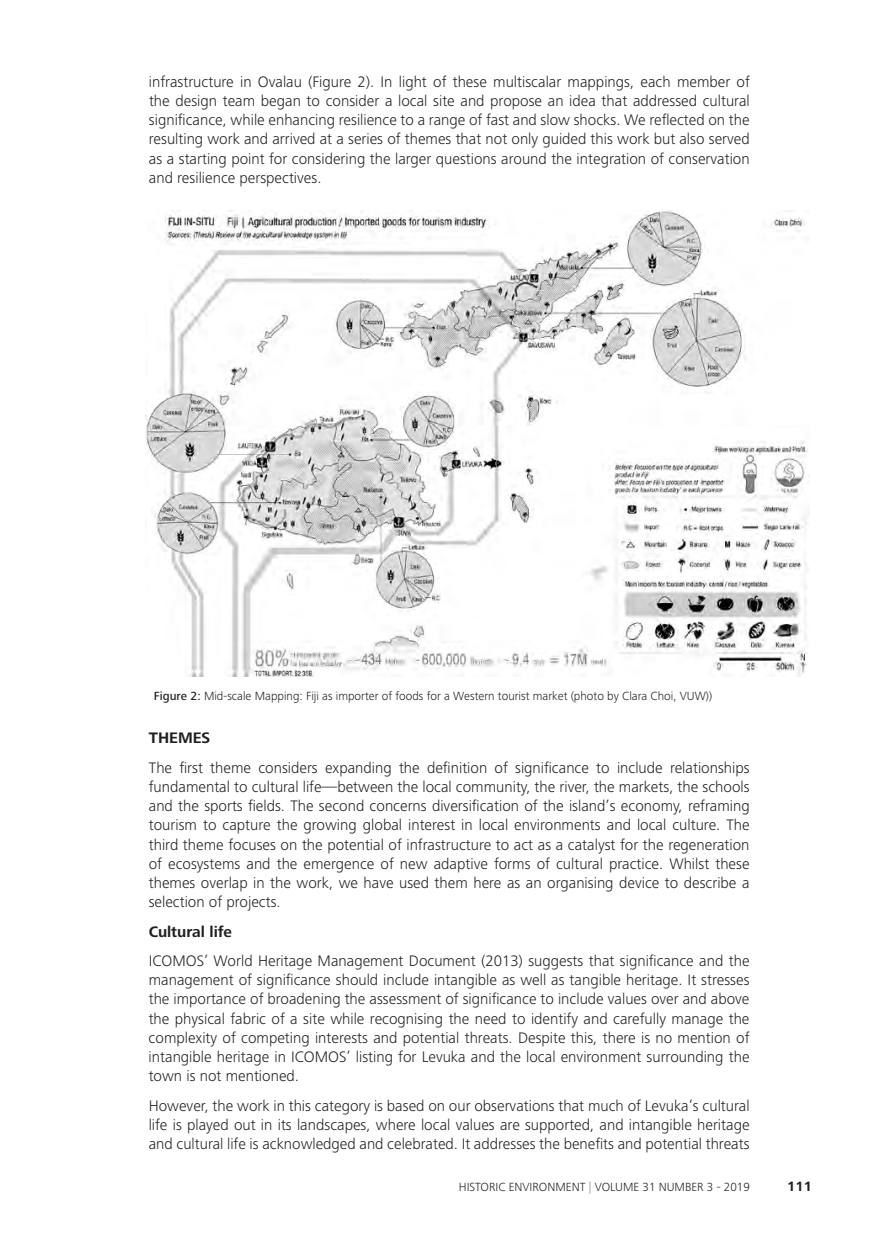
<style>
.page{position:relative;width:874px;height:1241px;background:#fff}
.page>*{position:absolute;margin:0;border:0;box-sizing:border-box;transform-origin:0 0}
.t1{font:300 15.75px/19.2px "Frutiger Next LT";color:#231f20;text-align:justify}
.t2{font:700 15.75px "Frutiger Next LT";color:#231f20}
.t3{font:700 14px "Frutiger Next LT";color:#231f20}
.t4{font:300 12.25px "Frutiger Next LT";color:#231f20}
.s1{font-weight:500}
.s2{color:#949698}
</style>
<div class="page">
<img style="left:145px;top:211px;width:663px;height:465px">
<p class="t1" style="left:149px;top:72px;width:602px">infrastructure in Ovalau (Figure 2). In light of these multiscalar mappings, each member of the design team began to consider a local site and propose an idea that addressed cultural significance, while enhancing resilience to a range of fast and slow shocks. We reflected on the resulting work and arrived at a series of themes that not only guided this work but also served as a starting point for considering the larger questions around the integration of conservation and resilience perspectives.</p>
<p class="t4" style="left:154px;top:689px;width:559px"><span class="s1">Figure 2:</span> Mid-scale Mapping: Fiji as importer of foods for a Western tourist market (photo by Clara Choi, VUW))</p>
<p class="t2" style="left:149px;top:729px;width:63px">THEMES</p>
<p class="t1" style="left:149px;top:757px;width:602px">The first theme considers expanding the definition of significance to include relationships fundamental to cultural life—between the local community, the river, the markets, the schools and the sports fields. The second concerns diversification of the island’s economy, reframing tourism to capture the growing global interest in local environments and local culture. The third theme focuses on the potential of infrastructure to act as a catalyst for the regeneration of ecosystems and the emergence of new adaptive forms of cultural practice. Whilst these themes overlap in the work, we have used them here as an organising device to describe a selection of projects.</p>
<p class="t2" style="left:149px;top:922px;width:85px">Cultural life</p>
<p class="t1" style="left:148px;top:950px;width:602px">ICOMOS’ World Heritage Management Document (2013) suggests that significance and the management of significance should include intangible as well as tangible heritage. It stresses the importance of broadening the assessment of significance to include values over and above the physical fabric of a site while recognising the need to identify and carefully manage the complexity of competing interests and potential threats. Despite this, there is no mention of intangible heritage in ICOMOS’ listing for Levuka and the local environment surrounding the town is not mentioned.</p>
<p class="t1" style="left:149px;top:1095px;width:602px">However, the work in this category is based on our observations that much of Levuka’s cultural life is played out in its landscapes, where local values are supported, and intangible heritage and cultural life is acknowledged and celebrated. It addresses the benefits and potential threats</p>
<p class="t4" style="left:458px;top:1180px;width:292px">HISTORIC ENVIRONMENT <span class="s2">|</span> VOLUME 31 NUMBER 3 - 2019</p>
<p class="t3" style="left:786px;top:1178px;width:26px">111</p>
</div>
